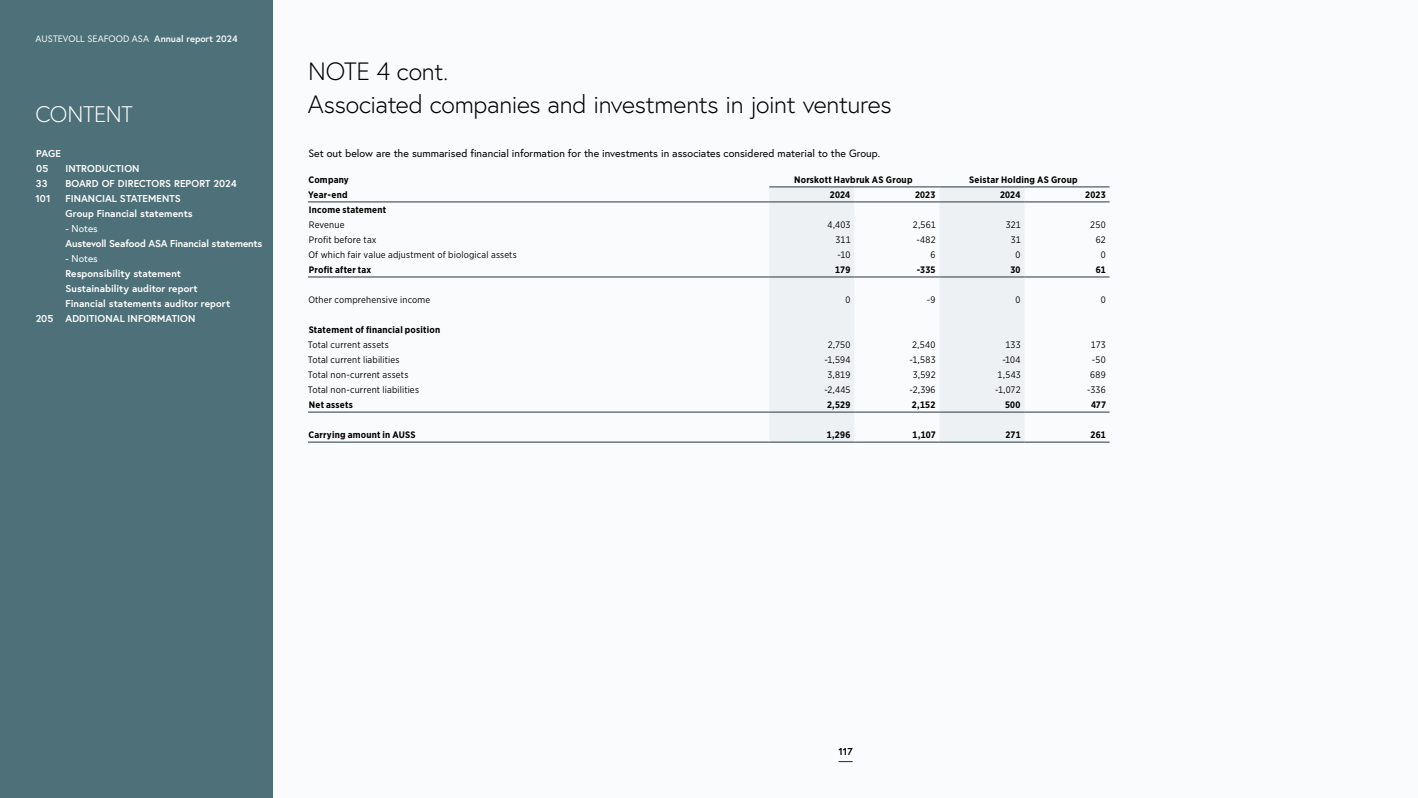
<style>
.page{position:relative;width:1418px;height:798px;background:#fff}
.page>*{position:absolute;margin:0;border:0;box-sizing:border-box;transform-origin:0 0}
.t1{font:300 25px/32.5px "Europa";letter-spacing:-.015em;color:#000}
.t2{font:300 22.5px "Europa";letter-spacing:-.01em;color:#fff}
.t3{font:10.62px "Europa";color:#000}
.t4{font:700 10px/15px "Europa";letter-spacing:.005em;color:#fff}
.t5{font:700 10px "Europa";letter-spacing:-.015em;color:#fff}
.t6{font:10px "Europa";letter-spacing:.005em;color:#fff}
.t7{font:700 10px "Europa";color:#000}
.t8{font:9.38px "Gotham Narrow";letter-spacing:.015em;color:#000}
.t9{font:700 9.38px "Gotham Narrow";letter-spacing:.02em;color:#000}
.t10{font:9.38px "Europa";color:#f0f5f8}
.s1{font-weight:700}
</style>
<div class="page">
<div style="left:273px;top:0;width:1144px;height:797px;background:#fafbfc"></div>
<div style="left:0;top:0;width:273px;height:797px;background:#4e7179"></div>
<svg style="left:769px;top:187px;width:255px;height:254px;fill:#edf1f3"></svg>
<hr style="left:308px;top:441px;width:461px;height:1px;background:#273840">
<hr style="left:769px;top:441px;width:85px;height:1px;background:#273840">
<hr style="left:854px;top:441px;width:85px;height:1px;background:#273840">
<hr style="left:939px;top:441px;width:85px;height:1px;background:#273840">
<hr style="left:1024px;top:441px;width:85px;height:1px;background:#273840">
<hr style="left:308px;top:277px;width:461px;height:1px;background:#273840">
<hr style="left:769px;top:277px;width:85px;height:1px;background:#273840">
<hr style="left:854px;top:277px;width:85px;height:1px;background:#273840">
<hr style="left:939px;top:277px;width:85px;height:1px;background:#273840">
<hr style="left:1024px;top:277px;width:85px;height:1px;background:#273840">
<hr style="left:308px;top:412px;width:461px;height:1px;background:#273840">
<hr style="left:769px;top:412px;width:85px;height:1px;background:#273840">
<hr style="left:854px;top:412px;width:85px;height:1px;background:#273840">
<hr style="left:939px;top:412px;width:85px;height:1px;background:#273840">
<hr style="left:1024px;top:412px;width:85px;height:1px;background:#273840">
<hr style="left:769px;top:186px;width:85px;height:1px;background:#273840">
<hr style="left:854px;top:186px;width:85px;height:1px;background:#273840">
<hr style="left:939px;top:186px;width:85px;height:1px;background:#273840">
<hr style="left:1024px;top:186px;width:85px;height:1px;background:#273840">
<hr style="left:308px;top:201px;width:461px;height:1px;background:#273840">
<hr style="left:769px;top:201px;width:85px;height:1px;background:#273840">
<hr style="left:854px;top:201px;width:85px;height:1px;background:#273840">
<hr style="left:939px;top:201px;width:85px;height:1px;background:#273840">
<hr style="left:1024px;top:201px;width:85px;height:1px;background:#273840">
<svg style="left:838px;top:761px;width:14px;height:1px"></svg>
<p class="t10" style="left:36px;top:33px;width:203px">AUSTEVOLL SEAFOOD ASA <span class="s1">Annual report 2024</span></p>
<h2 class="t2" style="left:35px;top:101px;width:99px">CONTENT</h2>
<p class="t4" style="left:36px;top:145px;width:26px">PAGE<br>05</p>
<p class="t4" style="left:65px;top:160px;width:76px">INTRODUCTION</p>
<p class="t4" style="left:36px;top:175px;width:13px">33</p>
<p class="t4" style="left:65px;top:175px;width:173px">BOARD OF DIRECTORS REPORT 2024</p>
<p class="t4" style="left:36px;top:190px;width:17px">101</p>
<p class="t4" style="left:65px;top:190px;width:129px">FINANCIAL STATEMENTS<br>Group Financial statements</p>
<p class="t6" style="left:65px;top:222px;width:34px">- Notes</p>
<p class="t5" style="left:65px;top:237px;width:198px">Austevoll Seafood ASA Financial statements</p>
<p class="t6" style="left:65px;top:252px;width:34px">- Notes</p>
<p class="t4" style="left:65px;top:265px;width:117px">Responsibility statement</p>
<p class="t4" style="left:65px;top:280px;width:134px">Sustainability auditor report</p>
<p class="t4" style="left:65px;top:295px;width:166px">Financial statements auditor report</p>
<p class="t4" style="left:36px;top:310px;width:161px">205 ADDITIONAL INFORMATION</p>
<h1 class="t1" style="left:308px;top:55px;width:585px">NOTE 4 cont.<br>Associated companies and investments in joint ventures</h1>
<p class="t3" style="left:308px;top:147px;width:573px">Set out below are the summarised financial information for the investments in associates considered material to the Group.</p>
<p class="t9" style="left:308px;top:174px;width:42px">Company</p>
<p class="t9" style="left:794px;top:174px;width:120px">Norskott Havbruk AS Group</p>
<p class="t9" style="left:969px;top:174px;width:110px">Seistar Holding AS Group</p>
<p class="t9" style="left:308px;top:189px;width:41px">Year-end</p>
<p class="t9" style="left:829px;top:189px;width:22px">2024</p>
<p class="t9" style="left:915px;top:189px;width:22px">2023</p>
<p class="t9" style="left:1000px;top:189px;width:22px">2024</p>
<p class="t9" style="left:1085px;top:189px;width:22px">2023</p>
<p class="t9" style="left:309px;top:204px;width:79px">Income statement</p>
<p class="t8" style="left:309px;top:219px;width:37px">Revenue</p>
<p class="t8" style="left:827px;top:219px;width:25px">4,403</p>
<p class="t8" style="left:913px;top:219px;width:24px">2,561</p>
<p class="t8" style="left:1005px;top:219px;width:17px">321</p>
<p class="t8" style="left:1090px;top:219px;width:17px">250</p>
<p class="t8" style="left:309px;top:234px;width:69px">Profit before tax</p>
<p class="t8" style="left:835px;top:234px;width:17px">311</p>
<p class="t8" style="left:916px;top:234px;width:21px">-482</p>
<p class="t8" style="left:1010px;top:234px;width:11px">31</p>
<p class="t8" style="left:1095px;top:234px;width:12px">62</p>
<p class="t8" style="left:308px;top:249px;width:210px">Of which fair value adjustment of biological assets</p>
<p class="t8" style="left:837px;top:249px;width:14px">-10</p>
<p class="t8" style="left:930px;top:249px;width:6px">6</p>
<p class="t8" style="left:1015px;top:249px;width:6px">0</p>
<p class="t8" style="left:1100px;top:249px;width:6px">0</p>
<p class="t9" style="left:309px;top:264px;width:64px">Profit after tax</p>
<p class="t9" style="left:835px;top:264px;width:17px">179</p>
<p class="t9" style="left:916px;top:264px;width:20px">-335</p>
<p class="t9" style="left:1010px;top:264px;width:12px">30</p>
<p class="t9" style="left:1095px;top:264px;width:12px">61</p>
<p class="t8" style="left:308px;top:294px;width:123px">Other comprehensive income</p>
<p class="t8" style="left:845px;top:294px;width:6px">0</p>
<p class="t8" style="left:926px;top:294px;width:10px">-9</p>
<p class="t8" style="left:1015px;top:294px;width:6px">0</p>
<p class="t8" style="left:1100px;top:294px;width:6px">0</p>
<p class="t9" style="left:309px;top:324px;width:133px">Statement of financial position</p>
<p class="t8" style="left:308px;top:339px;width:83px">Total current assets</p>
<p class="t8" style="left:827px;top:339px;width:24px">2,750</p>
<p class="t8" style="left:912px;top:339px;width:25px">2,540</p>
<p class="t8" style="left:1005px;top:339px;width:17px">133</p>
<p class="t8" style="left:1090px;top:339px;width:17px">173</p>
<p class="t8" style="left:308px;top:354px;width:93px">Total current liabilities</p>
<p class="t8" style="left:824px;top:354px;width:27px">-1,594</p>
<p class="t8" style="left:909px;top:354px;width:28px">-1,583</p>
<p class="t8" style="left:1002px;top:354px;width:20px">-104</p>
<p class="t8" style="left:1091px;top:354px;width:15px">-50</p>
<p class="t8" style="left:308px;top:369px;width:102px">Total non-current assets</p>
<p class="t8" style="left:827px;top:369px;width:24px">3,819</p>
<p class="t8" style="left:913px;top:369px;width:24px">3,592</p>
<p class="t8" style="left:997px;top:369px;width:25px">1,543</p>
<p class="t8" style="left:1090px;top:369px;width:17px">689</p>
<p class="t8" style="left:308px;top:384px;width:113px">Total non-current liabilities</p>
<p class="t8" style="left:824px;top:384px;width:28px">-2,445</p>
<p class="t8" style="left:909px;top:384px;width:28px">-2,396</p>
<p class="t8" style="left:995px;top:384px;width:27px">-1,072</p>
<p class="t8" style="left:1087px;top:384px;width:20px">-336</p>
<p class="t9" style="left:309px;top:399px;width:45px">Net assets</p>
<p class="t9" style="left:827px;top:399px;width:25px">2,529</p>
<p class="t9" style="left:912px;top:399px;width:25px">2,152</p>
<p class="t9" style="left:1005px;top:399px;width:17px">500</p>
<p class="t9" style="left:1091px;top:399px;width:17px">477</p>
<p class="t9" style="left:308px;top:429px;width:109px">Carrying amount in AUSS</p>
<p class="t9" style="left:826px;top:429px;width:25px">1,296</p>
<p class="t9" style="left:912px;top:429px;width:25px">1,107</p>
<p class="t9" style="left:1005px;top:429px;width:17px">271</p>
<p class="t9" style="left:1090px;top:429px;width:17px">261</p>
<p class="t7" style="left:838px;top:745px;width:16px">117</p>
</div>
